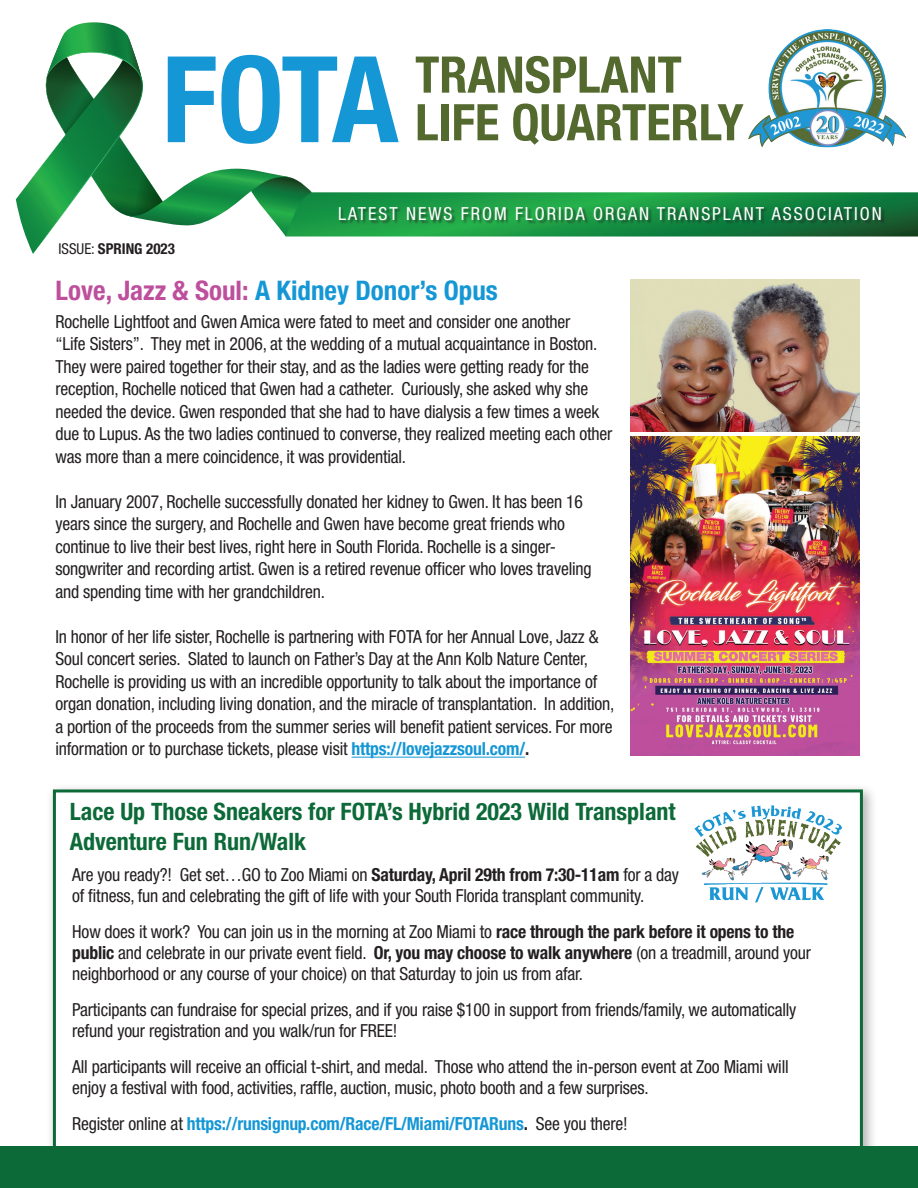
<style>
.page{position:relative;width:918px;height:1188px;background:#fff}
.page>*{position:absolute;margin:0;border:0;box-sizing:border-box;transform-origin:0 0}
.t1{font:700 condensed 119.85px "Helvetica Neue LT Std";color:#1597d6}
.t2{font:700 condensed 50.55px/47.7px "Helvetica Neue LT Std";color:#53692e}
.t3{font:700 condensed 27px "Helvetica Neue LT Std";color:#1597d6}
.t4{font:700 condensed 24px/30px "Helvetica Neue LT Std";color:#0c6938}
.t5{font:condensed 18px/22.5px "Helvetica Neue LT Std";letter-spacing:-.01em;color:#231f20}
.t6{font:700 condensed 18px "Helvetica Neue LT Std";letter-spacing:-.01em;color:#1597d6}
.t7{font:condensed 18px "Helvetica Neue LT Std";letter-spacing:.11em;color:#fff}
.t8{font:700 condensed 15px "Helvetica Neue LT Std";color:#231f20}
.s1{font-weight:400}
.s2{color:#bd4f9d}
.s3{font-weight:700;color:#1597d6}
.s4{font-weight:700}
.s5{font-weight:400;color:#231f20}
.s6{color:#231f20}
</style>
<div class="page">
<div style="left:46px;top:783px;width:831px;height:405px;background:#231f20;opacity:.35"></div>
<div style="left:54px;top:791px;width:807px;height:394px;background:#fff"></div>
<svg style="left:16px;top:22px;width:902px;height:232px"></svg>
<div style="left:0;top:1147px;width:918px;height:41px;background:#0c6938"></div>
<div style="left:340px;top:207px;width:545px;height:17px;background:#231f20;opacity:.55"></div>
<hr style="left:352px;top:757px;width:173px;height:1px;background:#1597d6">
<img style="left:748px;top:30px;width:157px;height:126px">
<img style="left:631px;top:436px;width:228px;height:320px">
<img style="left:631px;top:280px;width:228px;height:152px">
<img style="left:694px;top:805px;width:148px;height:98px">
<h1 class="t1" style="left:162px;top:27px;width:238px">FOTA</h1>
<h2 class="t2" style="left:415px;top:50px;width:330px">TRANSPLANT<br>LIFE QUARTERLY</h2>
<p class="t8" style="left:58px;top:239px;width:118px"><span class="s1">ISSUE:</span> SPRING 2023</p>
<p class="t7" style="left:338px;top:203px;width:545px">LATEST NEWS FROM FLORIDA ORGAN TRANSPLANT ASSOCIATION</p>
<h3 class="t3" style="left:56px;top:274px;width:444px"><span class="s2">Love, Jazz &amp; Soul:</span> A Kidney Donor’s Opus</h3>
<p class="t5" style="left:56px;top:310px;width:558px">Rochelle Lightfoot and Gwen Amica were fated to meet and consider one another<br>“Life Sisters”. They met in 2006, at the wedding of a mutual acquaintance in Boston.<br>They were paired together for their stay, and as the ladies were getting ready for the reception, Rochelle noticed that Gwen had a catheter. Curiously, she asked why she needed the device. Gwen responded that she had to have dialysis a few times a week due to Lupus. As the two ladies continued to converse, they realized meeting each other was more than a mere coincidence, it was providential.</p>
<p class="t5" style="left:56px;top:490px;width:538px">In January 2007, Rochelle successfully donated her kidney to Gwen. It has been 16 years since the surgery, and Rochelle and Gwen have become great friends who continue to live their best lives, right here in South Florida. Rochelle is a singer&shy;songwriter and recording artist. Gwen is a retired revenue officer who loves traveling and spending time with her grandchildren.</p>
<p class="t5" style="left:56px;top:625px;width:561px">In honor of her life sister, Rochelle is partnering with FOTA for her Annual Love, Jazz &amp; Soul concert series. Slated to launch on Father’s Day at the Ann Kolb Nature Center, Rochelle is providing us with an incredible opportunity to talk about the importance of organ donation, including living donation, and the miracle of transplantation. In addition, a portion of the proceeds from the summer series will benefit patient services. For more information or to purchase tickets, please visit <span class="s3">https://lovejazzsoul.com/</span><span class="s4">.</span></p>
<h3 class="t4" style="left:70px;top:797px;width:607px">Lace Up Those Sneakers for FOTA’s Hybrid 2023 Wild Transplant<br>Adventure Fun Run/Walk</h3>
<p class="t5" style="left:72px;top:864px;width:608px;line-height:21px">Are you ready?! Get set…GO to Zoo Miami on <span class="s4">Saturday, April 29th from 7:30-11am</span> for a day of fitness, fun and celebrating the gift of life with your South Florida transplant community.</p>
<p class="t5" style="left:72px;top:921px;width:740px;line-height:21px">How does it work? You can join us in the morning at Zoo Miami to <span class="s4">race through the park before it opens to the public</span> and celebrate in our private event field. <span class="s4">Or, you may choose to walk anywhere</span> (on a treadmill, around your neighborhood or any course of your choice) on that Saturday to join us from afar.</p>
<p class="t5" style="left:72px;top:999px;width:726px;line-height:21px">Participants can fundraise for special prizes, and if you raise $100 in support from friends/family, we automatically refund your registration and you walk/run for FREE!</p>
<p class="t5" style="left:72px;top:1056px;width:718px;line-height:21px">All participants will receive an official t-shirt, and medal. Those who attend the in-person event at Zoo Miami will enjoy a festival with food, activities, raffle, auction, music, photo booth and a few surprises.</p>
<p class="t6" style="left:72px;top:1113px;width:557px"><span class="s5">Register online at</span> https://runsignup.com/Race/FL/Miami/FOTARuns<span class="s6">.</span> <span class="s5">See you there!</span></p>
</div>
